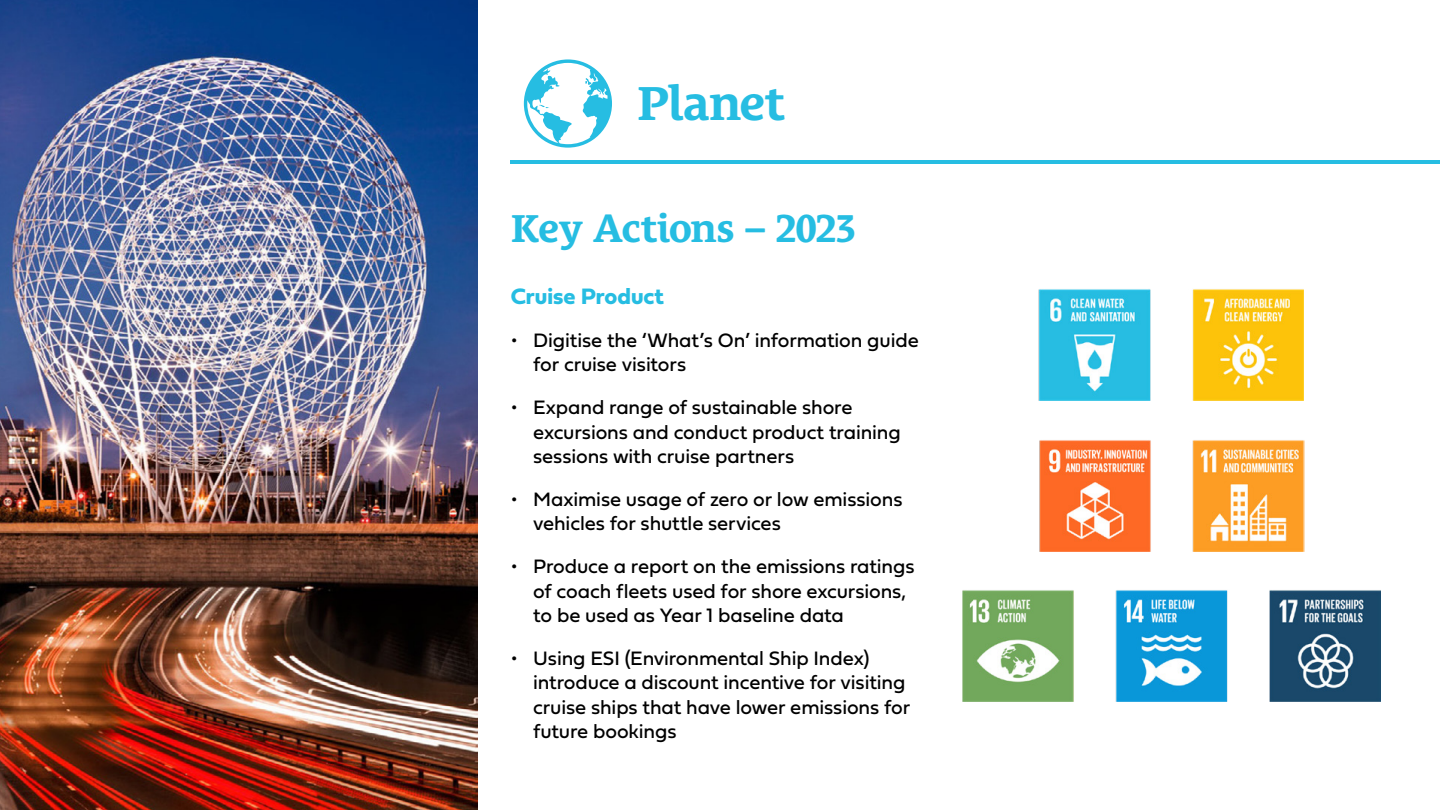
<style>
.page{position:relative;width:1440px;height:810px;background:#fff}
.page>*{position:absolute;margin:0;border:0;box-sizing:border-box;transform-origin:0 0}
.t1{font:700 48.75px "Le Monde Courrier Std";letter-spacing:-.015em;color:#26bde2}
.t2{font:700 39.75px "Le Monde Courrier Std";letter-spacing:-.015em;color:#26bde2}
.t3{font:23.25px "Fieldwork Geo Bold";color:#26bde2}
.t4{font:20.25px/24.3px "Fieldwork Geo Regular";letter-spacing:-.005em;color:#000}
</style>
<div class="page">
<hr style="left:511px;top:160px;width:929px;height:4px;background:#26bde2">
<svg style="left:524px;top:59px;width:88px;height:89px"></svg>
<img style="left:0;top:0;width:477px;height:810px">
<img style="left:1039px;top:289px;width:265px;height:112px">
<img style="left:1039px;top:440px;width:265px;height:112px">
<img style="left:962px;top:590px;width:419px;height:112px">
<h1 class="t1" style="left:637px;top:75px;width:150px">Planet</h1>
<h2 class="t2" style="left:511px;top:205px;width:347px">Key Actions – 2023</h2>
<p class="t3" style="left:511px;top:278px;width:155px">Cruise Product</p>
<p class="t4" style="left:533px;top:327px;width:387px;text-indent:-22px">• Digitise the ‘What’s On’ information guide for cruise visitors</p>
<p class="t4" style="left:533px;top:395px;width:369px;text-indent:-22px">• Expand range of sustainable shore excursions and conduct product training sessions with cruise partners</p>
<p class="t4" style="left:533px;top:486px;width:371px;text-indent:-22px">• Maximise usage of zero or low emissions vehicles for shuttle services</p>
<p class="t4" style="left:533px;top:554px;width:383px;text-indent:-22px">• Produce a report on the emissions ratings of coach fleets used for shore excursions, to be used as Year 1 baseline data</p>
<p class="t4" style="left:533px;top:645px;width:378px;text-indent:-22px">• Using ESI (Environmental Ship Index) introduce a discount incentive for visiting cruise ships that have lower emissions for future bookings</p>
</div>
